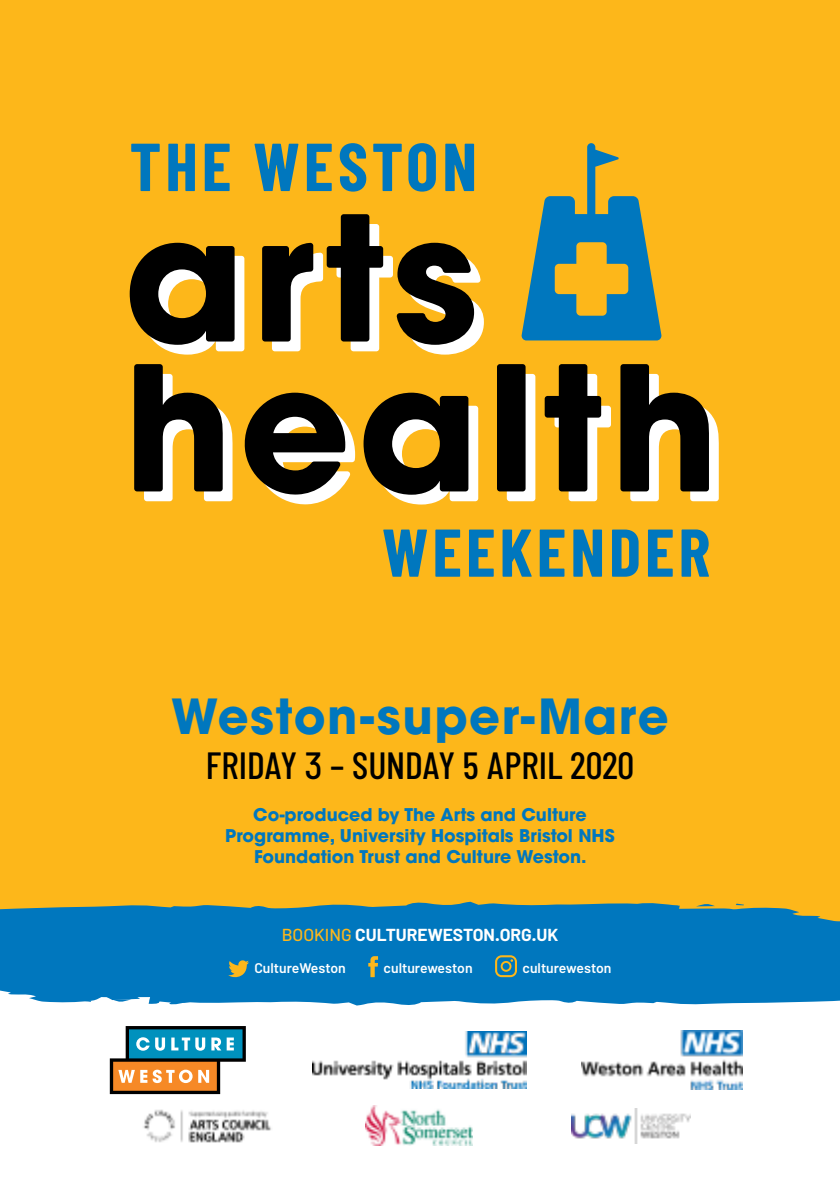
<style>
.page{position:relative;width:840px;height:1191px;background:#fff}
.page>*{position:absolute;margin:0;border:0;box-sizing:border-box;transform-origin:0 0}
.t1{font:700 48px "ITC Avant Garde Std";letter-spacing:.03em;color:#0077be}
.t2{font:500 38px "Barlow Condensed";color:#000}
.t3{font:700 17.4px/20.8px "ITC Avant Garde Std";color:#0077be;text-align:center}
.t4{font:700 17.4px "Barlow";color:#fff}
.t5{font:600 14px "Barlow";color:#fff}
.s1{font-weight:500;color:#fdb71a}
</style>
<div class="page">
<div style="left:0;top:0;width:839px;height:931px;background:#fdb71a"></div>
<svg style="left:0;top:901px;width:839px;height:104px;background:#157eb7"></svg>
<div style="left:506px;top:374px;width:29px;height:127px;background:#fff;border-radius:3px"></div>
<svg style="left:130px;top:243px;width:114px;height:111px"></svg>
<svg style="left:262px;top:214px;width:221px;height:140px"></svg>
<svg style="left:134px;top:364px;width:98px;height:137px"></svg>
<svg style="left:244px;top:393px;width:111px;height:112px"></svg>
<svg style="left:363px;top:393px;width:115px;height:111px"></svg>
<div style="left:496px;top:364px;width:29px;height:127px;background:#000;border-radius:3px"></div>
<svg style="left:544px;top:364px;width:66px;height:137px"></svg>
<svg style="left:620px;top:364px;width:98px;height:137px"></svg>
<svg style="left:521px;top:143px;width:140px;height:197px"></svg>
<svg style="left:131px;top:144px;width:29px;height:47px"></svg>
<svg style="left:168px;top:144px;width:27px;height:47px"></svg>
<svg style="left:205px;top:144px;width:24px;height:47px"></svg>
<svg style="left:254px;top:144px;width:44px;height:47px"></svg>
<svg style="left:307px;top:144px;width:24px;height:47px"></svg>
<svg style="left:339px;top:143px;width:27px;height:49px"></svg>
<svg style="left:373px;top:144px;width:28px;height:47px"></svg>
<svg style="left:408px;top:143px;width:27px;height:49px"></svg>
<svg style="left:445px;top:144px;width:29px;height:47px"></svg>
<svg style="left:383px;top:529px;width:44px;height:48px"></svg>
<svg style="left:435px;top:529px;width:25px;height:48px"></svg>
<svg style="left:469px;top:529px;width:24px;height:48px"></svg>
<svg style="left:502px;top:529px;width:29px;height:48px"></svg>
<svg style="left:539px;top:529px;width:25px;height:48px"></svg>
<svg style="left:573px;top:529px;width:28px;height:48px"></svg>
<svg style="left:612px;top:529px;width:26px;height:48px"></svg>
<svg style="left:648px;top:529px;width:24px;height:48px"></svg>
<svg style="left:681px;top:529px;width:27px;height:48px"></svg>
<svg style="left:228px;top:960px;width:21px;height:17px"></svg>
<svg style="left:368px;top:956px;width:10px;height:21px"></svg>
<svg style="left:495px;top:955px;width:21px;height:22px"></svg>
<svg style="left:110px;top:1026px;width:136px;height:68px"></svg>
<img style="left:312px;top:1031px;width:214px;height:57px">
<img style="left:581px;top:1031px;width:161px;height:58px">
<img style="left:571px;top:1108px;width:119px;height:35px">
<img style="left:143px;top:1109px;width:128px;height:34px">
<img style="left:365px;top:1106px;width:107px;height:39px">
<h1 class="t1" style="left:171px;top:684px;width:499px">Weston-super-Mare</h1>
<h2 class="t2" style="left:206px;top:742px;width:429px">FRIDAY 3 – SUNDAY 5 APRIL 2020</h2>
<p class="t3" style="left:225px;top:804px;width:390px">Co-produced by The Arts and Culture<br>Programme, University Hospitals Bristol NHS<br>Foundation Trust and Culture Weston.</p>
<p class="t4" style="left:281px;top:924px;width:278px"><span class="s1">BOOKING</span> CULTUREWESTON.ORG.UK</p>
<p class="t5" style="left:254px;top:959px;width:93px">CultureWeston</p>
<p class="t5" style="left:383px;top:959px;width:90px">cultureweston</p>
<p class="t5" style="left:522px;top:959px;width:90px">cultureweston</p>
</div>
